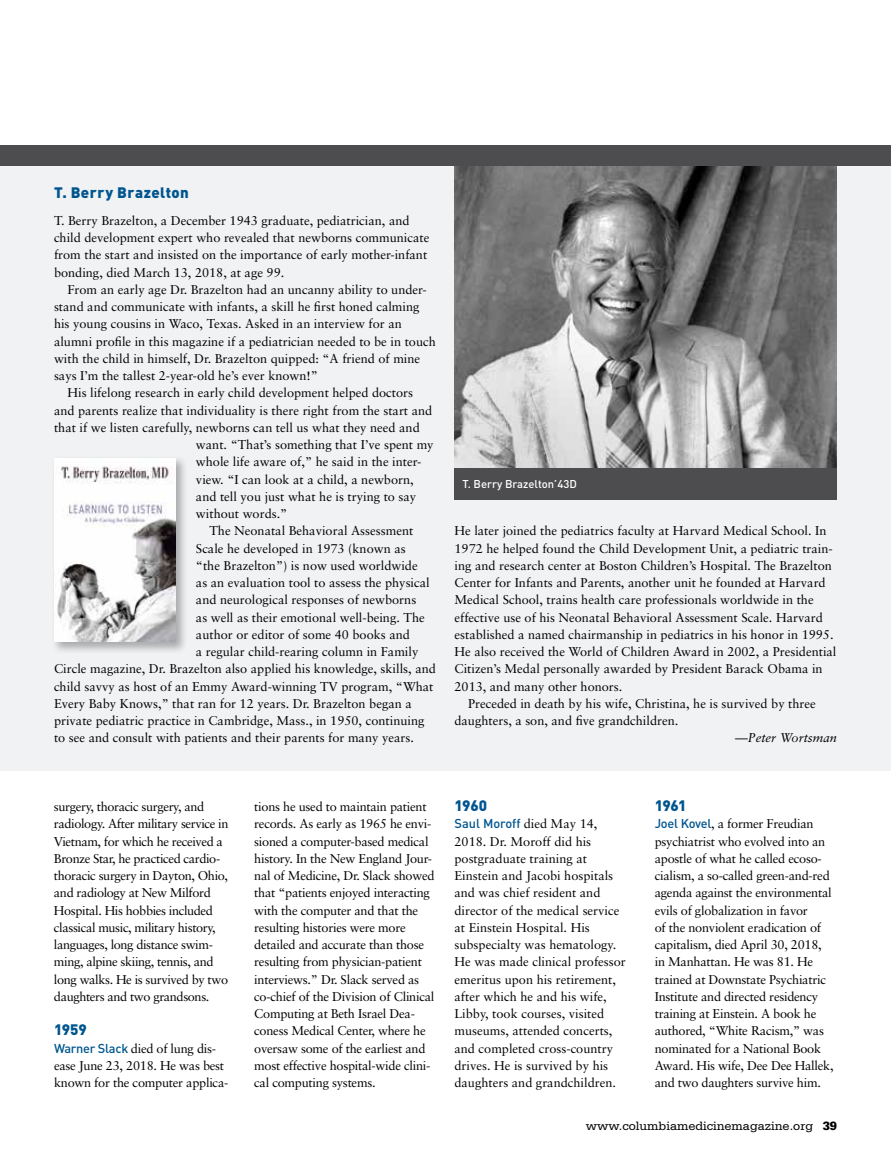
<style>
.page{position:relative;width:891px;height:1175px;background:#fff}
.page>*{position:absolute;margin:0;border:0;box-sizing:border-box;transform-origin:0 0}
.t1{font:900 15px "DIN";letter-spacing:.025em;color:#00558f}
.t2{font:12.75px/17.2px "Sabon";color:#000}
.t3{font:12.75px/17.2px "Sabon";letter-spacing:-.02em;color:#000}
.t4{font:12.75px/17.2px "Sabon";letter-spacing:-.03em;color:#000}
.t5{font:12.75px "Serifa";color:#000}
.t6{font:500 12.75px "DIN";color:#00558f}
.t7{font:italic 12.75px "Sabon";color:#000}
.t8{font:500 11.25px "DIN";color:#fff}
.s1{font-style:normal}
.s2{font-family:"DIN";font-weight:500;color:#00558f}
.s3{font-family:"Sabon";font-weight:400;color:#000}
.s4{font-weight:900}
</style>
<div class="page">
<div style="left:0;top:151px;width:891px;height:619px;background:#f0f2f4"></div>
<img style="left:455px;top:166px;width:382px;height:302px">
<div style="left:51px;top:455px;width:137px;height:199px;background:#000;opacity:.3"></div>
<img style="left:54px;top:458px;width:122px;height:184px">
<div style="left:0;top:146px;width:891px;height:20px;background:#4d4d4f"></div>
<div style="left:455px;top:468px;width:382px;height:32px;background:#4d4d4f"></div>
<p class="t1" style="left:54px;top:183px;width:136px">T. Berry Brazelton</p>
<p class="t2" style="left:54px;top:211px;width:377px">T. Berry Brazelton, a December 1943 graduate, pediatrician, and child development expert who revealed that newborns communicate from the start and insisted on the importance of early mother-infant bonding, died March 13, 2018, at age 99.</p>
<p class="t2" style="left:68px;top:280px;width:361px">From an early age Dr. Brazelton had an uncanny ability to under-</p>
<p class="t2" style="left:54px;top:298px;width:367px">stand and communicate with infants, a skill he first honed calming</p>
<p class="t2" style="left:54px;top:315px;width:349px">his young cousins in Waco, Texas. Asked in an interview for an</p>
<p class="t2" style="left:54px;top:332px;width:383px">alumni profile in this magazine if a pediatrician needed to be in touch</p>
<p class="t2" style="left:54px;top:349px;width:368px">with the child in himself, Dr. Brazelton quipped: “A friend of mine</p>
<p class="t2" style="left:54px;top:367px;width:265px">says I’m the tallest 2-year-old he’s ever known!”</p>
<p class="t2" style="left:68px;top:384px;width:347px">His lifelong research in early child development helped doctors</p>
<p class="t2" style="left:54px;top:401px;width:380px">and parents realize that individuality is there right from the start and</p>
<p class="t2" style="left:54px;top:418px;width:367px">that if we listen carefully, newborns can tell us what they need and</p>
<p class="t2" style="left:196px;top:436px;width:239px">want. “That’s something that I’ve spent my</p>
<p class="t2" style="left:196px;top:453px;width:227px">whole life aware of,” he said in the inter-</p>
<p class="t2" style="left:196px;top:470px;width:219px">view. “I can look at a child, a newborn,</p>
<p class="t2" style="left:196px;top:487px;width:222px">and tell you just what he is trying to say</p>
<p class="t2" style="left:196px;top:505px;width:93px">without words.”</p>
<p class="t2" style="left:209px;top:522px;width:205px">The Neonatal Behavioral Assessment</p>
<p class="t2" style="left:196px;top:539px;width:211px">Scale he developed in 1973 (known as</p>
<p class="t2" style="left:196px;top:556px;width:223px">“the Brazelton”) is now used worldwide</p>
<p class="t2" style="left:196px;top:574px;width:235px">as an evaluation tool to assess the physical</p>
<p class="t2" style="left:196px;top:591px;width:222px">and neurological responses of newborns</p>
<p class="t2" style="left:196px;top:608px;width:230px">as well as their emotional well-being. The</p>
<p class="t2" style="left:196px;top:625px;width:215px">author or editor of some 40 books and</p>
<p class="t2" style="left:196px;top:643px;width:224px">a regular child-rearing column in Family</p>
<p class="t2" style="left:54px;top:660px;width:383px">Circle magazine, Dr. Brazelton also applied his knowledge, skills, and</p>
<p class="t2" style="left:54px;top:677px;width:381px">child savvy as host of an Emmy Award-winning TV program, “What</p>
<p class="t2" style="left:54px;top:694px;width:359px">Every Baby Knows,” that ran for 12 years. Dr. Brazelton began a</p>
<p class="t2" style="left:54px;top:712px;width:372px">private pediatric practice in Cambridge, Mass., in 1950, continuing</p>
<p class="t2" style="left:54px;top:729px;width:361px">to see and consult with patients and their parents for many years.</p>
<p class="t8" style="left:462px;top:477px;width:116px">T. Berry Brazelton’43D</p>
<p class="t2" style="left:455px;top:522px;width:373px">He later joined the pediatrics faculty at Harvard Medical School. In</p>
<p class="t2" style="left:455px;top:539px;width:380px">1972 he helped found the Child Development Unit, a pediatric train-</p>
<p class="t2" style="left:455px;top:556px;width:379px">ing and research center at Boston Children’s Hospital. The Brazelton</p>
<p class="t2" style="left:455px;top:574px;width:373px">Center for Infants and Parents, another unit he founded at Harvard</p>
<p class="t2" style="left:455px;top:591px;width:361px">Medical School, trains health care professionals worldwide in the</p>
<p class="t2" style="left:455px;top:608px;width:370px">effective use of his Neonatal Behavioral Assessment Scale. Harvard</p>
<p class="t2" style="left:455px;top:625px;width:381px">established a named chairmanship in pediatrics in his honor in 1995.</p>
<p class="t2" style="left:455px;top:643px;width:383px">He also received the World of Children Award in 2002, a Presidential</p>
<p class="t2" style="left:455px;top:660px;width:370px">Citizen’s Medal personally awarded by President Barack Obama in</p>
<p class="t2" style="left:455px;top:677px;width:169px">2013, and many other honors.</p>
<p class="t2" style="left:468px;top:694px;width:349px">Preceded in death by his wife, Christina, he is survived by three</p>
<p class="t2" style="left:455px;top:712px;width:225px">daughters, a son, and five grandchildren.</p>
<p class="t7" style="left:735px;top:730px;width:103px"><span class="s1">—</span>Peter Wortsman</p>
<p class="t4" style="left:54px;top:798px;width:176px">surgery, thoracic surgery, and radiology. After military service in<br>Vietnam, for which he received a<br>Bronze Star, he practiced cardio&shy;thoracic surgery in Dayton, Ohio, and radiology at New Milford<br>Hospital. His hobbies included classical music, military history, languages, long distance swim&shy;ming, alpine skiing, tennis, and long walks. He is survived by two daughters and two grandsons.</p>
<p class="t1" style="left:54px;top:1020px;width:34px">1959</p>
<p class="t3" style="left:54px;top:1039px;width:176px"><span class="s2">Warner Slack</span> died of lung dis&shy;ease June 23, 2018. He was best known for the computer applica-</p>
<p class="t3" style="left:254px;top:798px;width:182px">tions he used to maintain patient records. As early as 1965 he envi&shy;sioned a computer-based medical history. In the New England Jour&shy;nal of Medicine, Dr. Slack showed that “patients enjoyed interacting with the computer and that the resulting histories were more detailed and accurate than those resulting from physician-patient interviews.” Dr. Slack served as co-chief of the Division of Clinical<br>Computing at Beth Israel Dea&shy;coness Medical Center, where he oversaw some of the earliest and most effective hospital-wide clini&shy;cal computing systems.</p>
<p class="t1" style="left:455px;top:795px;width:34px">1960</p>
<p class="t6" style="left:455px;top:815px;width:144px">Saul Moroff <span class="s3">died May 14,</span></p>
<p class="t2" style="left:455px;top:832px;width:173px">2018. Dr. Moroff did his postgraduate training at<br>Einstein and Jacobi hospitals and was chief resident and director of the medical service at Einstein Hospital. His subspecialty was hematology.<br>He was made clinical professor emeritus upon his retirement, after which he and his wife,<br>Libby, took courses, visited museums, attended concerts, and completed cross-country drives. He is survived by his daughters and grandchildren.</p>
<p class="t1" style="left:655px;top:795px;width:33px">1961</p>
<p class="t3" style="left:655px;top:815px;width:180px"><span class="s2">Joel Kovel</span>, a former Freudian psychiatrist who evolved into an apostle of what he called ecoso&shy;cialism, a so-called green-and-red agenda against the environmental evils of globalization in favor<br>of the nonviolent eradication of capitalism, died April 30, 2018, in Manhattan. He was 81. He trained at Downstate Psychiatric<br>Institute and directed residency training at Einstein. A book he authored, “White Racism,” was nominated for a National Book<br>Award. His wife, Dee Dee Hallek, and two daughters survive him.</p>
<p class="t5" style="left:586px;top:1118px;width:253px">www.columbiamedicinemagazine.org <span class="s4">39</span></p>
</div>
